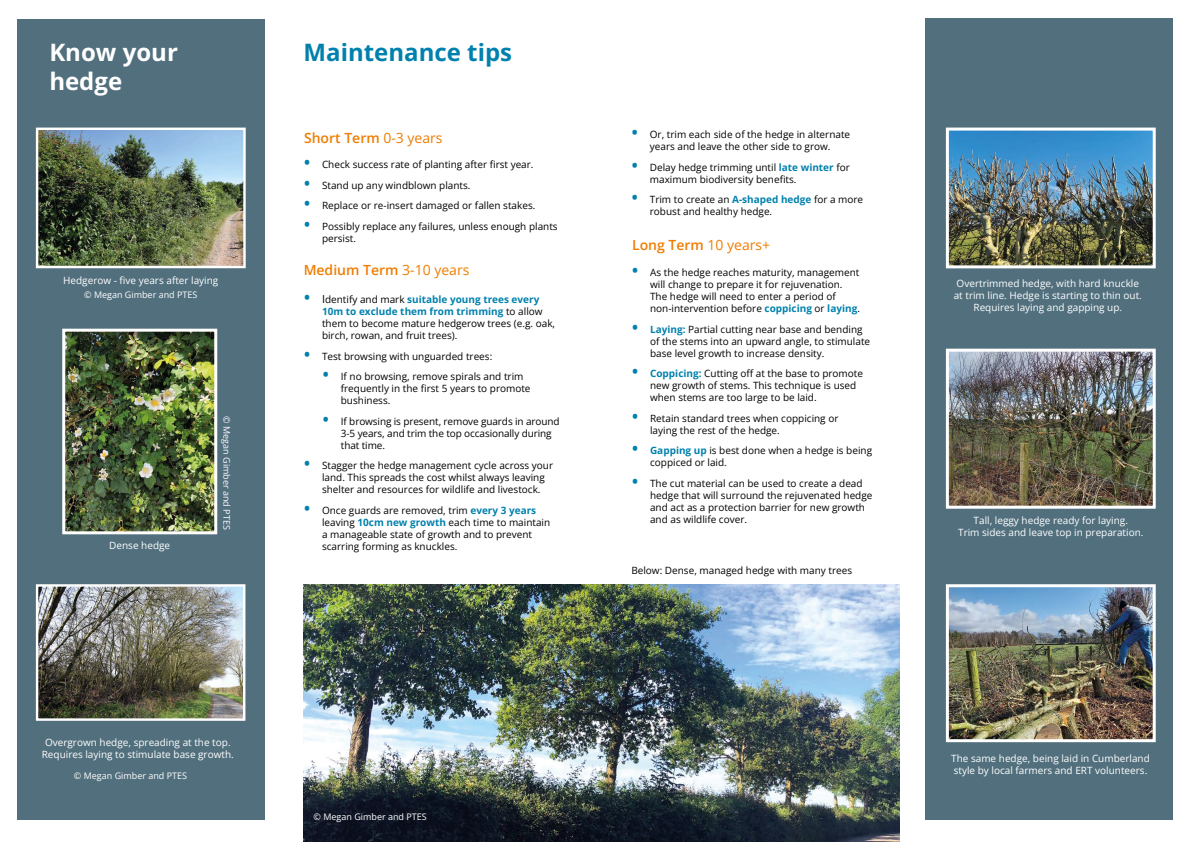
<style>
.page{position:relative;width:1191px;height:842px;background:#fff}
.page>*{position:absolute;margin:0;border:0;box-sizing:border-box;transform-origin:0 0}
.t1{font:700 24px "Open Sans";color:#0081ad}
.t2{font:700 24px/28.8px "Open Sans";color:#fff}
.t3{font:600 14px "Open Sans";color:#ef7d00}
.t4{font:10px/12px "Open Sans";color:#000}
.t5{font:10px/12px "Open Sans";color:#fff;text-align:center}
.t6{font:9px "Open Sans";color:#fff}
.s1{font-weight:400}
.s2{font-weight:700;font-size:16px;color:#0081ad}
.s3{font-size:11px}
.s4{font-weight:700;color:#0081ad}
</style>
<div class="page">
<div style="left:17px;top:19px;width:248px;height:801px;background:#516f7d"></div>
<img style="left:39px;top:131px;width:204px;height:134px">
<div style="left:36px;top:128px;width:210px;height:140px;border:2px solid #fff"></div>
<img style="left:39px;top:587px;width:203px;height:131px">
<div style="left:36px;top:584px;width:209px;height:137px;border:2px solid #fff"></div>
<img style="left:66px;top:333px;width:147px;height:197px">
<div style="left:62px;top:329px;width:155px;height:205px;border:3px solid #fff"></div>
<div style="left:925px;top:18px;width:248px;height:802px;background:#516f7d"></div>
<img style="left:950px;top:588px;width:201px;height:150px">
<div style="left:946px;top:584px;width:209px;height:158px;border:3px solid #fff"></div>
<img style="left:303px;top:584px;width:596px;height:258px">
<img style="left:950px;top:132px;width:201px;height:132px">
<div style="left:946px;top:128px;width:209px;height:140px;border:3px solid #fff"></div>
<img style="left:950px;top:353px;width:201px;height:152px">
<div style="left:946px;top:349px;width:209px;height:160px;border:3px solid #fff"></div>
<h1 class="t2" style="left:49px;top:38px;width:130px">Know your hedge</h1>
<p class="t5" style="left:63px;top:274px;width:157px">Hedgerow - five years after laying</p>
<p class="t6" style="left:84px;top:289px;width:115px">© Megan Gimber and PTES</p>
<p class="t5" style="left:109px;top:539px;width:62px">Dense hedge</p>
<p class="t6" style="left:233px;top:416px;width:115px;rotate:90deg">© Megan Gimber and PTES</p>
<h1 class="t1" style="left:303px;top:36px;width:210px">Maintenance tips</h1>
<h2 class="t3" style="left:304px;top:128px;width:140px">Short Term <span class="s1">0-3 years</span></h2>
<p class="t4" style="left:304px;top:159px;width:231px"><span class="s2">•</span> Check success rate of planting after first year.</p>
<p class="t4" style="left:304px;top:179px;width:168px"><span class="s2">•</span> Stand up any windblown plants.</p>
<p class="t4" style="left:304px;top:200px;width:233px"><span class="s2">•</span> Replace or re-insert damaged or fallen stakes.</p>
<p class="t4" style="left:322px;top:220px;width:237px;text-indent:-18px"><span class="s2">•</span> Possibly replace any failures, unless enough plants persist.</p>
<h2 class="t3" style="left:304px;top:260px;width:167px">Medium Term <span class="s1">3-10 years</span></h2>
<p class="t4" style="left:322px;top:293px;width:235px;text-indent:-18px"><span class="s2">•</span> <span class="s3">I</span>dentify and mark <span class="s4">suitable young trees every 10m to exclude them from trimming</span> to allow them to become mature hedgerow trees (e.g. oak, birch, rowan, and fruit trees).</p>
<p class="t4" style="left:304px;top:350px;width:190px"><span class="s2">•</span> Test browsing with unguarded trees:</p>
<p class="t4" style="left:341px;top:370px;width:191px;text-indent:-18px"><span class="s2">•</span> If no browsing, remove spirals and trim frequently in the first 5 years to promote bushiness.</p>
<p class="t4" style="left:341px;top:415px;width:220px;text-indent:-18px"><span class="s2">•</span> If browsing is present, remove guards in around<br>3-5 years, and trim the top occasionally during that time.</p>
<p class="t4" style="left:322px;top:459px;width:233px;text-indent:-18px"><span class="s2">•</span> Stagger the hedge management cycle across your land. This spreads the cost whilst always leaving shelter and resources for wildlife and livestock.</p>
<p class="t4" style="left:322px;top:504px;width:230px;text-indent:-18px"><span class="s2">•</span> Once guards are removed, trim <span class="s4">every 3 years </span>leaving <span class="s4">10cm new growth</span> each time to maintain a manageable state of growth and to prevent scarring forming as knuckles.</p>
<p class="t5" style="left:42px;top:736px;width:193px">Overgrown hedge, spreading at the top.<br>Requires laying to stimulate base growth.</p>
<p class="t6" style="left:74px;top:770px;width:115px">© Megan Gimber and PTES</p>
<p class="t6" style="left:313px;top:810px;width:115px">© Megan Gimber and PTES</p>
<p class="t4" style="left:632px;top:128px;width:220px;text-align:center"><span class="s2">•</span> Or, trim each side of the hedge in alternate years and leave the other side to grow.</p>
<p class="t4" style="left:650px;top:161px;width:201px;text-indent:-18px"><span class="s2">•</span> Delay hedge trimming until <span class="s4">late winter</span> for maximum biodiversity benefits.</p>
<p class="t4" style="left:650px;top:193px;width:215px;text-indent:-18px"><span class="s2">•</span> Trim to create an <span class="s4">A-shaped hedge</span> for a more robust and healthy hedge.</p>
<h2 class="t3" style="left:632px;top:236px;width:140px">Long Term <span class="s1">10 years+</span></h2>
<p class="t4" style="left:650px;top:267px;width:211px;text-indent:-18px"><span class="s2">•</span> As the hedge reaches maturity, management will change to prepare it for rejuvenation.<br>The hedge will need to enter a period of non-intervention before <span class="s4">coppicing</span> or <span class="s4">laying</span>.</p>
<p class="t4" style="left:650px;top:323px;width:222px;text-indent:-18px"><span class="s2">•</span> <span class="s4">Laying:</span> Partial cutting near base and bending of the stems into an upward angle, to stimulate base level growth to increase density.</p>
<p class="t4" style="left:650px;top:368px;width:214px;text-indent:-18px"><span class="s2">•</span> <span class="s4">Coppicing:</span> Cutting off at the base to promote new growth of stems. This technique is used when stems are too large to be laid.</p>
<p class="t4" style="left:650px;top:412px;width:190px;text-indent:-18px"><span class="s2">•</span> Retain standard trees when coppicing or laying the rest of the hedge.</p>
<p class="t4" style="left:650px;top:445px;width:223px;text-indent:-18px"><span class="s2">•</span> <span class="s4">Gapping up</span> is best done when a hedge is being coppiced or laid.</p>
<p class="t4" style="left:650px;top:477px;width:224px;text-indent:-18px"><span class="s2">•</span> The cut material can be used to create a dead hedge that will surround the rejuvenated hedge and act as a protection barrier for new growth and as wildlife cover.</p>
<p class="t4" style="left:631px;top:564px;width:222px">Below: Dense, managed hedge with many trees</p>
<p class="t5" style="left:953px;top:277px;width:190px">Overtrimmed hedge, with hard knuckle at trim line. Hedge is starting to thin out.<br>Requires laying and gapping up.</p>
<p class="t5" style="left:958px;top:515px;width:187px">Tall, leggy hedge ready for laying.<br>Trim sides and leave top in preparation.</p>
<p class="t5" style="left:951px;top:752px;width:200px;text-align:left">The same hedge, being laid in Cumberland style by local farmers and ERT volunteers.</p>
</div>
